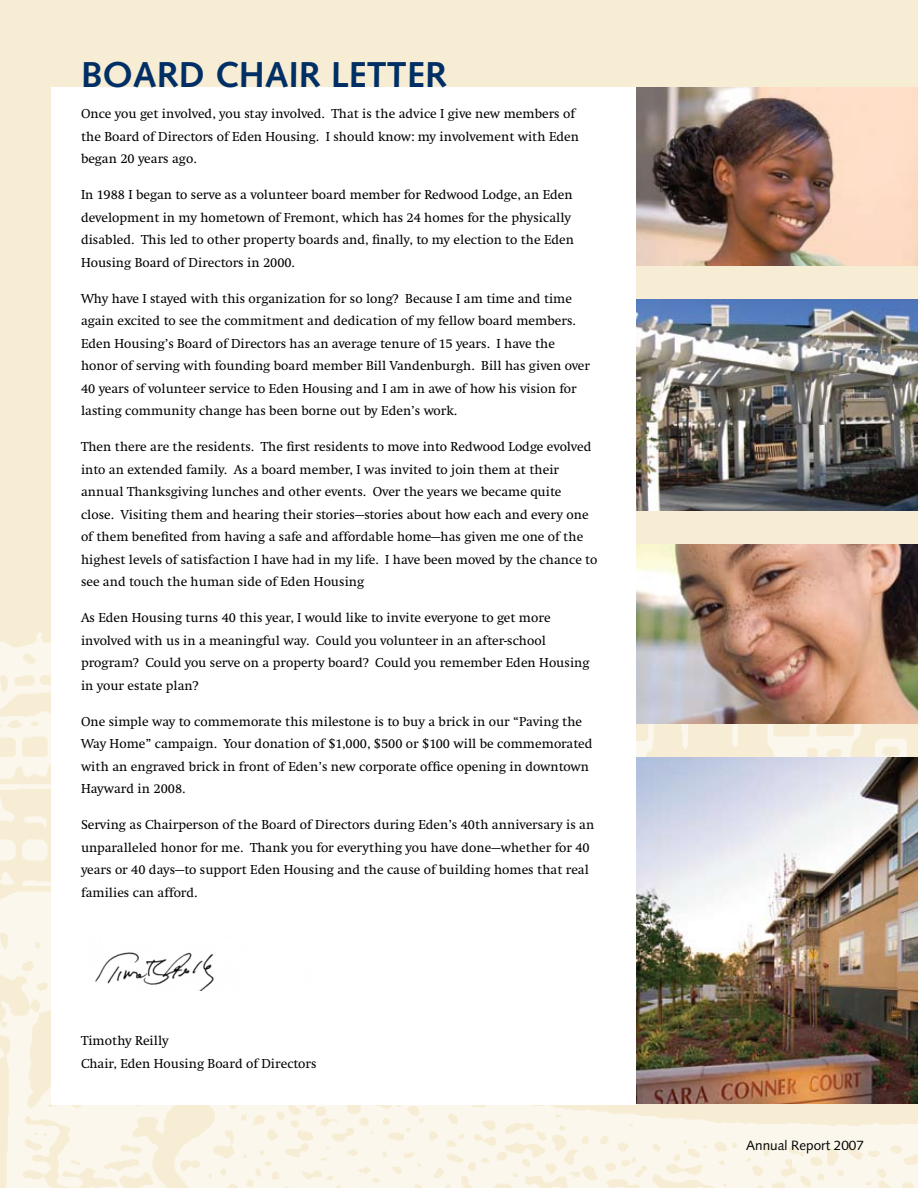
<style>
.page{position:relative;width:918px;height:1188px;background:#f7edd4}
.page>*{position:absolute;margin:0;border:0;box-sizing:border-box;transform-origin:0 0}
.t1{font:700 36px "Syntax LT Std";color:#002f65}
.t2{font:13.5px/22.5px "Swift EF";color:#000}
.t3{font:13.5px "Syntax LT Std";color:#000}
</style>
<div class="page">
<img style="left:0;top:238px;width:918px;height:950px">
<div style="left:52px;top:87px;width:584px;height:1017px;background:#fff"></div>
<img style="left:95px;top:952px;width:119px;height:38px">
<img style="left:636px;top:545px;width:282px;height:179px">
<img style="left:636px;top:300px;width:282px;height:211px">
<img style="left:636px;top:758px;width:282px;height:346px">
<img style="left:636px;top:87px;width:282px;height:179px">
<h1 class="t1" style="left:81px;top:54px;width:77px">BOARD</h1>
<h1 class="t1" style="left:215px;top:54px;width:212px">CHAIR LETTER</h1>
<p class="t2" style="left:81px;top:103px;width:500px">Once you get involved, you stay involved. That is the advice I give new members of the Board of Directors of Eden Housing. I should know: my involvement with Eden began 20 years ago.</p>
<p class="t2" style="left:81px;top:184px;width:495px">In 1988 I began to serve as a volunteer board member for Redwood Lodge, an Eden development in my hometown of Fremont, which has 24 homes for the physically disabled. This led to other property boards and, finally, to my election to the Eden Housing Board of Directors in 2000.</p>
<p class="t2" style="left:81px;top:287px;width:511px">Why have I stayed with this organization for so long? Because I am time and time again excited to see the commitment and dedication of my fellow board members.<br>Eden Housing’s Board of Directors has an average tenure of 15 years. I have the honor of serving with founding board member Bill Vandenburgh. Bill has given over 40 years of volunteer service to Eden Housing and I am in awe of how his vision for lasting community change has been borne out by Eden’s work.</p>
<p class="t2" style="left:81px;top:436px;width:518px">Then there are the residents. The first residents to move into Redwood Lodge evolved into an extended family. As a board member, I was invited to join them at their annual Thanksgiving lunches and other events. Over the years we became quite close. Visiting them and hearing their stories—stories about how each and every one of them benefited from having a safe and affordable home—has given me one of the highest levels of satisfaction I have had in my life. I have been moved by the chance to see and touch the human side of Eden Housing</p>
<p class="t2" style="left:81px;top:607px;width:510px">As Eden Housing turns 40 this year, I would like to invite everyone to get more involved with us in a meaningful way. Could you volunteer in an after-school program? Could you serve on a property board? Could you remember Eden Housing in your estate plan?</p>
<p class="t2" style="left:81px;top:710px;width:513px">One simple way to commemorate this milestone is to buy a brick in our “Paving the Way Home” campaign. Your donation of $1,000, $500 or $100 will be commemorated with an engraved brick in front of Eden’s new corporate office opening in downtown Hayward in 2008.</p>
<p class="t2" style="left:81px;top:814px;width:515px">Serving as Chairperson of the Board of Directors during Eden’s 40th anniversary is an unparalleled honor for me. Thank you for everything you have done—whether for 40 years or 40 days—to support Eden Housing and the cause of building homes that real families can afford.</p>
<p class="t2" style="left:81px;top:1030px;width:237px">Timothy Reilly<br>Chair, Eden Housing Board of Directors</p>
<p class="t3" style="left:746px;top:1137px;width:119px">Annual Report 2007</p>
</div>
